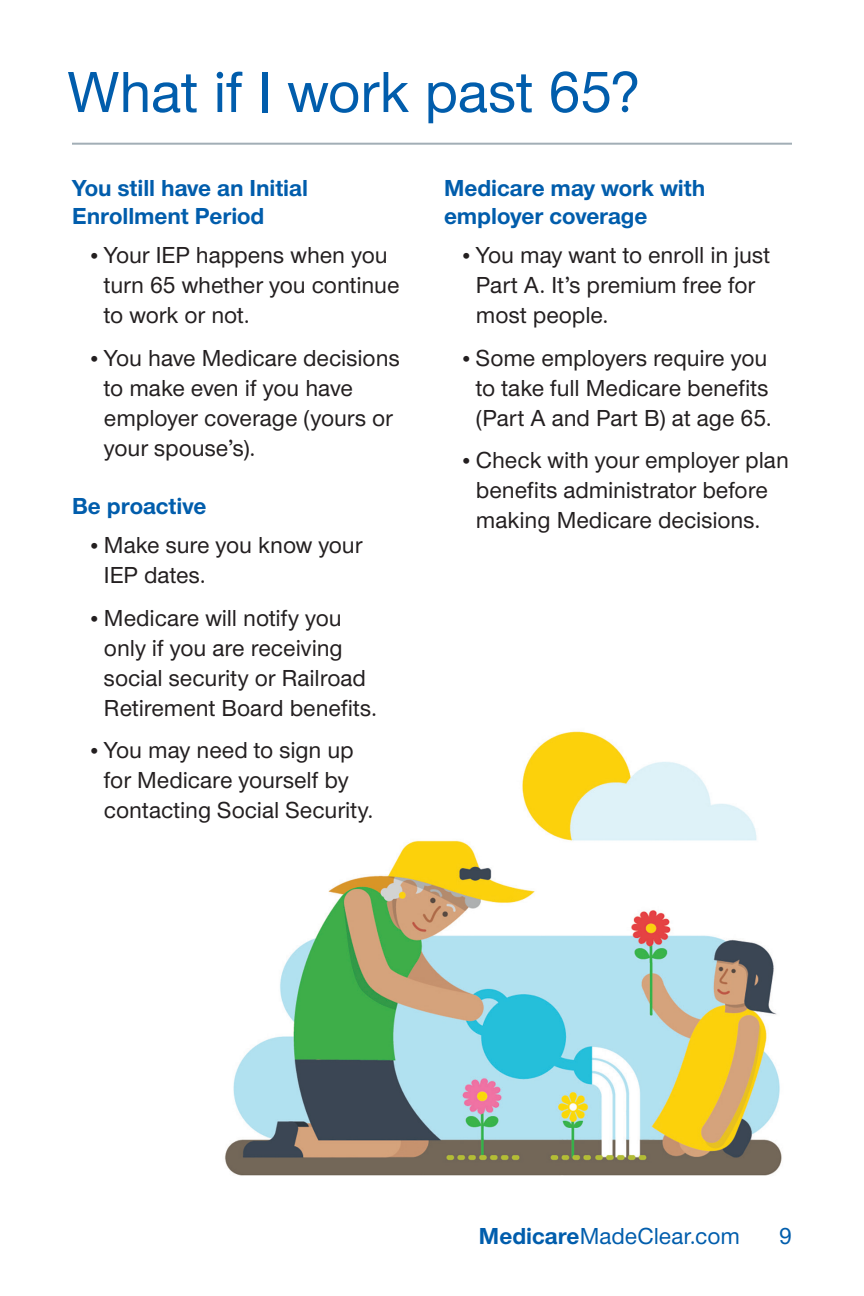
<style>
.page{position:relative;width:864px;height:1296px;background:#fff}
.page>*{position:absolute;margin:0;border:0;box-sizing:border-box;transform-origin:0 0}
.t1{font:500 60px "UHC Sans";letter-spacing:-.005em;color:#015dac}
.t2{font:500 24px/30px "UHC Sans";letter-spacing:-.005em;color:#231f20}
.t3{font:700 24px/28px "UHC Sans";color:#015dac}
.t4{font:500 24px "UHC Sans";color:#015dac}
.s1{font-family:"UHC Serif Text";font-weight:400}
.s2{font-weight:700}
</style>
<div class="page">
<img style="left:224px;top:731px;width:558px;height:445px">
<hr style="left:72px;top:143px;width:720px;height:2px;background:#a2aeb6">
<h2 class="t1" style="left:67px;top:52px;width:574px">What if I work past 65?</h2>
<h3 class="t3" style="left:72px;top:173px;width:237px">You still have an Initial<br>Enrollment Period</h3>
<p class="t2" style="left:104px;top:239px;width:297px;text-indent:-14px"><span class="s1">•</span> Your IEP happens when you turn 65 whether you continue to work or not.</p>
<p class="t2" style="left:104px;top:342px;width:297px;text-indent:-14px"><span class="s1">•</span> You have Medicare decisions to make even if you have employer coverage (yours or your spouse’s).</p>
<h3 class="t3" style="left:72px;top:491px;width:136px">Be proactive</h3>
<p class="t2" style="left:104px;top:529px;width:260px;text-indent:-14px"><span class="s1">•</span> Make sure you know your<br>IEP dates.</p>
<p class="t2" style="left:104px;top:602px;width:275px;text-indent:-14px"><span class="s1">•</span> Medicare will notify you only if you are receiving social security or Railroad<br>Retirement Board benefits.</p>
<p class="t2" style="left:104px;top:734px;width:271px;text-indent:-14px"><span class="s1">•</span> You may need to sign up for Medicare yourself by contacting Social Security.</p>
<h3 class="t3" style="left:444px;top:173px;width:263px">Medicare may work with employer coverage</h3>
<p class="t2" style="left:476px;top:239px;width:296px;text-indent:-14px"><span class="s1">•</span> You may want to enroll in just<br>Part A. It’s premium free for most people.</p>
<p class="t2" style="left:462px;top:342px;width:311px;text-align:center"><span class="s1">•</span> Some employers require you to take full Medicare benefits (Part A and Part B) at age 65.</p>
<p class="t2" style="left:476px;top:444px;width:315px;text-indent:-14px"><span class="s1">•</span> Check with your employer plan benefits administrator before making Medicare decisions.</p>
<p class="t4" style="left:479px;top:1220px;width:263px"><span class="s2">Medicare</span>MadeClear.com</p>
<p class="t4" style="left:779px;top:1220px;width:14px">9</p>
</div>
